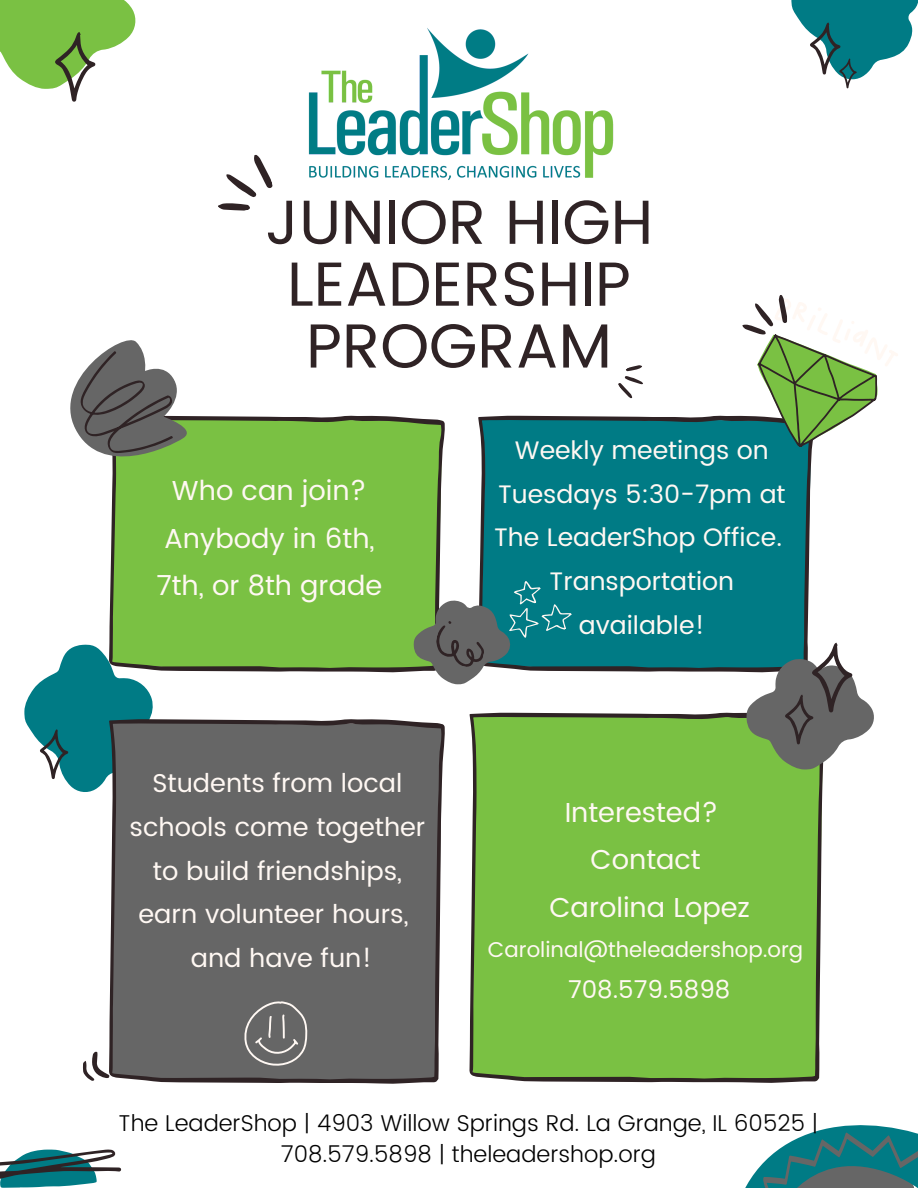
<style>
.page{position:relative;width:918px;height:1188px;background:#fff}
.page>*{position:absolute;margin:0;border:0;box-sizing:border-box;transform-origin:0 0}
.t1{font:62.25px/61.8px "Poppins";color:#2f2325;text-align:center}
.t2{font:27.45px/47.2px "Poppins";color:#fff8f3;text-align:center}
.t3{font:25.8px/43.8px "Poppins";color:#fff8f3;text-align:center}
.t4{font:25.35px/43.8px "Poppins";color:#fff8f3;text-align:center}
.t5{font:24.45px "Poppins";color:#fff8f3}
.t6{font:300 22.8px/31.5px "Poppins";color:#000;text-align:center}
.t7{font:21.45px "Poppins";color:#fff8f3}
</style>
<div class="page">
<div style="left:109px;top:416px;width:336px;height:256px;background:#7ac143"></div>
<div style="left:109px;top:719px;width:336px;height:365px;background:#666"></div>
<div style="left:469px;top:713px;width:354px;height:370px;background:#7ac143"></div>
<svg style="left:745px;top:1125px;width:173px;height:63px"></svg>
<div style="left:478px;top:416px;width:333px;height:256px;background:#007b85"></div>
<svg style="left:70px;top:340px;width:130px;height:141px"></svg>
<svg style="left:218px;top:154px;width:55px;height:57px"></svg>
<svg style="left:0;top:1150px;width:121px;height:38px"></svg>
<svg style="left:0;top:0;width:136px;height:102px"></svg>
<svg style="left:747px;top:643px;width:127px;height:126px"></svg>
<svg style="left:24px;top:645px;width:130px;height:149px"></svg>
<svg style="left:83px;top:1050px;width:30px;height:34px"></svg>
<svg style="left:791px;top:0;width:127px;height:88px"></svg>
<svg style="left:735px;top:295px;width:163px;height:172px"></svg>
<svg style="left:618px;top:365px;width:25px;height:34px"></svg>
<img style="left:308px;top:28px;width:306px;height:152px">
<svg style="left:414px;top:576px;width:163px;height:108px"></svg>
<svg style="left:242px;top:1001px;width:65px;height:66px;background:#7a7978"></svg>
<h1 class="t1" style="left:265px;top:191px;width:390px">JUNIOR HIGH<br>LEADERSHIP<br>PROGRAM</h1>
<p class="t2" style="left:157px;top:467px;width:227px">Who can join?<br>Anybody in 6th,<br>7th, or 8th grade</p>
<p class="t3" style="left:130px;top:761px;width:297px">Students from local schools come together to build friendships, earn volunteer hours, and have fun!</p>
<p class="t4" style="left:494px;top:428px;width:293px">Weekly meetings on<br>Tuesdays 5:30-7pm at<br>The LeaderShop Office.<br>Transportation available!</p>
<p class="t2" style="left:549px;top:789px;width:202px">Interested?<br>Contact<br>Carolina Lopez</p>
<p class="t7" style="left:488px;top:937px;width:317px">Carolinal@theleadershop.org</p>
<p class="t5" style="left:568px;top:975px;width:164px">708.579.5898</p>
<p class="t6" style="left:119px;top:1107px;width:701px">The LeaderShop | 4903 Willow Springs Rd. La Grange, IL 60525 |<br>708.579.5898 | theleadershop.org</p>
</div>
